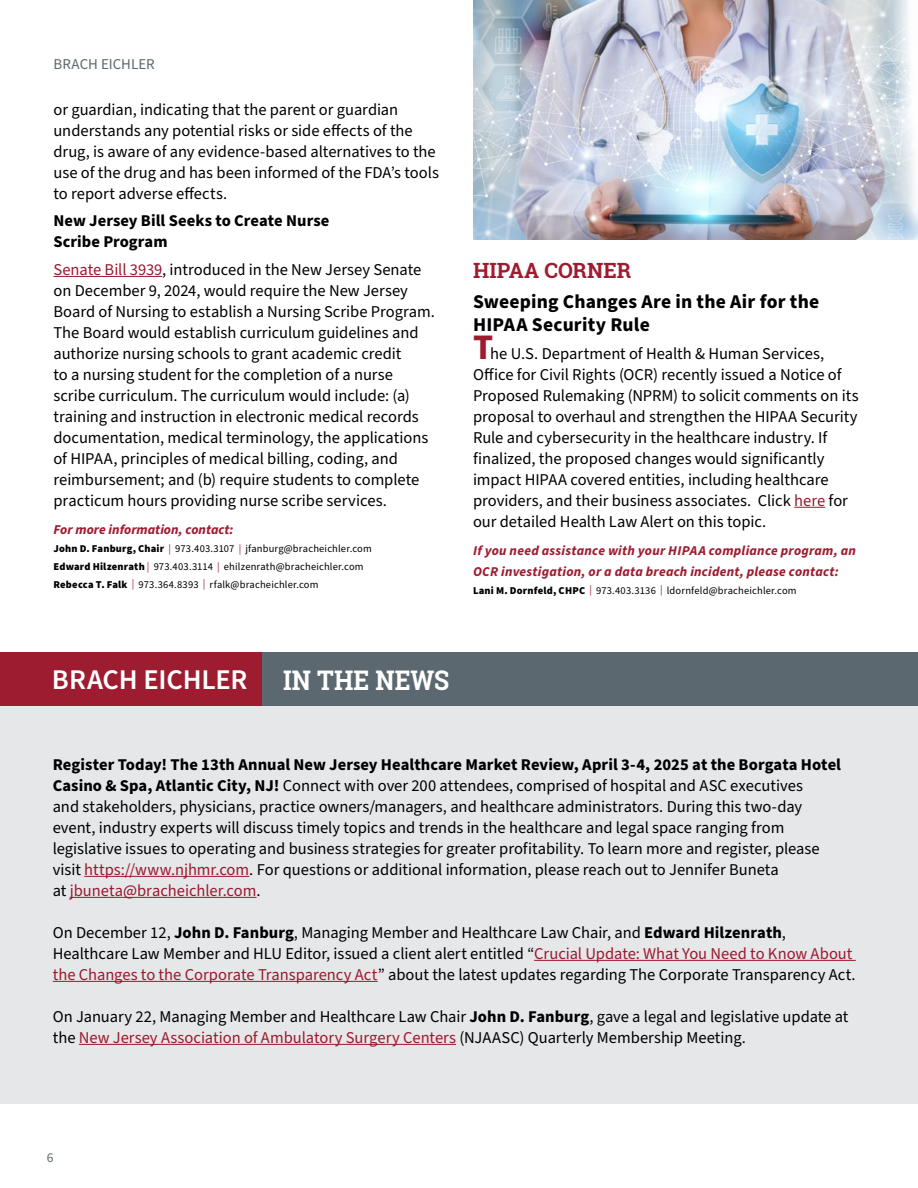
<style>
.page{position:relative;width:918px;height:1188px;background:#fff}
.page>*{position:absolute;margin:0;border:0;box-sizing:border-box;transform-origin:0 0}
.t1{font:600 28.5px "Source Sans Pro";letter-spacing:-.005em;color:#fff}
.t2{font:700 27px "Roboto Slab";color:#fff;scale:.92 1}
.t3{font:700 21px "Roboto Slab";letter-spacing:.005em;color:#9e1c30}
.t4{font:700 19.5px/23.4px "Source Sans Pro";letter-spacing:.01em;color:#000}
.t5{font:16.5px/21px "Source Sans Pro";color:#000}
.t6{font:700 16.5px/21px "Source Sans Pro";color:#000}
.t7{font:15px "Source Sans Pro";color:#5b6870}
.t8{font:italic 700 13.5px/21px "Source Sans Pro";letter-spacing:.02em;color:#9e1c30}
.t9{font:italic 700 13.5px "Source Sans Pro";color:#9e1c30}
.t10{font:13.5px "Source Sans Pro";color:#5b6870}
.t11{font:10.5px/18px "Source Sans Pro";letter-spacing:.015em;color:#000}
.s1{color:#9b192f}
.s2{font-weight:900}
.s3{color:#9e1c30}
.s4{font-weight:700;font-size:36px;color:#9e1c30}
.s5{font-weight:700}
</style>
<div class="page">
<hr style="left:53px;top:276px;width:109px;height:1px;background:#9b192f">
<hr style="left:794px;top:507px;width:31px;height:1px;background:#9b192f">
<div style="left:0;top:706px;width:918px;height:398px;background:#e6e7e8"></div>
<div style="left:0;top:652px;width:497px;height:54px;background:#9e1c30"></div>
<div style="left:263px;top:652px;width:655px;height:54px;background:#5b6870"></div>
<hr style="left:84px;top:876px;width:165px;height:1px;background:#9b192f">
<hr style="left:70px;top:897px;width:187px;height:1px;background:#9b192f">
<hr style="left:534px;top:960px;width:322px;height:1px;background:#9b192f">
<hr style="left:53px;top:981px;width:325px;height:1px;background:#9b192f">
<hr style="left:79px;top:1044px;width:377px;height:1px;background:#9b192f">
<img style="left:473px;top:0;width:445px;height:240px">
<p class="t7" style="left:53px;top:54px;width:103px">BRACH EICHLER</p>
<p class="t5" style="left:53px;top:99px;width:387px">or guardian, indicating that the parent or guardian understands any potential risks or side effects of the drug, is aware of any evidence-based alternatives to the use of the drug and has been informed of the FDA’s tools to report adverse effects.</p>
<p class="t6" style="left:53px;top:211px;width:277px">New Jersey Bill Seeks to Create Nurse<br>Scribe Program</p>
<p class="t5" style="left:53px;top:260px;width:383px"><span class="s1">Senate Bill 3939</span>, introduced in the New Jersey Senate on December 9, 2024, would require the New Jersey Board of Nursing to establish a Nursing Scribe Program.<br>The Board would establish curriculum guidelines and authorize nursing schools to grant academic credit<br>to a nursing student for the completion of a nurse scribe curriculum. The curriculum would include: (a) training and instruction in electronic medical records documentation, medical terminology, the applications of HIPAA, principles of medical billing, coding, and reimbursement; and (b) require students to complete practicum hours providing nurse scribe services.</p>
<p class="t9" style="left:53px;top:520px;width:182px">For more information, contact:</p>
<p class="t11" style="left:53px;top:540px;width:320px"><span class="s2">John D. Fanburg, Chair</span> <span class="s3">|</span> 973.403.3107 <span class="s3">|</span> jfanburg@bracheichler.com<br><span class="s2">Edward Hilzenrath</span> <span class="s3">|</span> 973.403.3114 <span class="s3">|</span> ehilzenrath@bracheichler.com<br><span class="s2">Rebecca T. Falk</span> <span class="s1">|</span> 973.364.8393 <span class="s1">|</span> rfalk@bracheichler.com</p>
<p class="t3" style="left:473px;top:256px;width:160px">HIPAA CORNER</p>
<p class="t4" style="left:473px;top:290px;width:348px">Sweeping Changes Are in the Air for the<br>HIPAA Security Rule</p>
<p class="t5" style="left:473px;top:344px;width:387px"><span class="s4">T</span>he U.S. Department of Health &amp; Human Services, Office for Civil Rights (OCR) recently issued a Notice of Proposed Rulemaking (NPRM) to solicit comments on its proposal to overhaul and strengthen the HIPAA Security Rule and cybersecurity in the healthcare industry. If finalized, the proposed changes would significantly impact HIPAA covered entities, including healthcare providers, and their business associates. Click <span class="s1">here</span> for our detailed Health Law Alert on this topic.</p>
<p class="t8" style="left:473px;top:540px;width:384px">If you need assistance with your HIPAA compliance program, an<br>OCR investigation, or a data breach incident, please contact:</p>
<p class="t11" style="left:473px;top:582px;width:325px"><span class="s2">Lani M. Dornfeld, CHPC</span> <span class="s1">|</span> 973.403.3136 <span class="s1">|</span> ldornfeld@bracheichler.com</p>
<h1 class="t1" style="left:52px;top:660px;width:197px">BRACH EICHLER</h1>
<h2 class="t2" style="left:283px;top:661px;width:182px">IN THE NEWS</h2>
<p class="t5" style="left:53px;top:755px;width:790px"><span class="s5">Register Today! The 13th Annual New Jersey Healthcare Market Review, April 3-4, 2025 at the Borgata Hotel Casino &amp; Spa, Atlantic City, NJ!</span> Connect with over 200 attendees, comprised of hospital and ASC executives<br>and stakeholders, physicians, practice owners/managers, and healthcare administrators. During this two-day event, industry experts will discuss timely topics and trends in the healthcare and legal space ranging from legislative issues to operating and business strategies for greater profitability. To learn more and register, please visit <span class="s1">https://www.njhmr.com</span>. For questions or additional information, please reach out to Jennifer Buneta<br>at <span class="s1">jbuneta@bracheichler.com</span>.</p>
<p class="t5" style="left:53px;top:923px;width:804px">On December 12, <span class="s5">John D. Fanburg</span>, Managing Member and Healthcare Law Chair, and <span class="s5">Edward Hilzenrath</span>,<br>Healthcare Law Member and HLU Editor, issued a client alert entitled “<span class="s1">Crucial Update: What You Need to Know About the Changes to the Corporate Transparency Act</span>” about the latest updates regarding The Corporate Transparency Act.</p>
<p class="t5" style="left:53px;top:1007px;width:797px">On January 22, Managing Member and Healthcare Law Chair <span class="s5">John D. Fanburg</span>, gave a legal and legislative update at the <span class="s1">New Jersey Association of Ambulatory Surgery Centers</span> (NJAASC) Quarterly Membership Meeting.</p>
<p class="t10" style="left:47px;top:1149px;width:8px">6</p>
</div>
